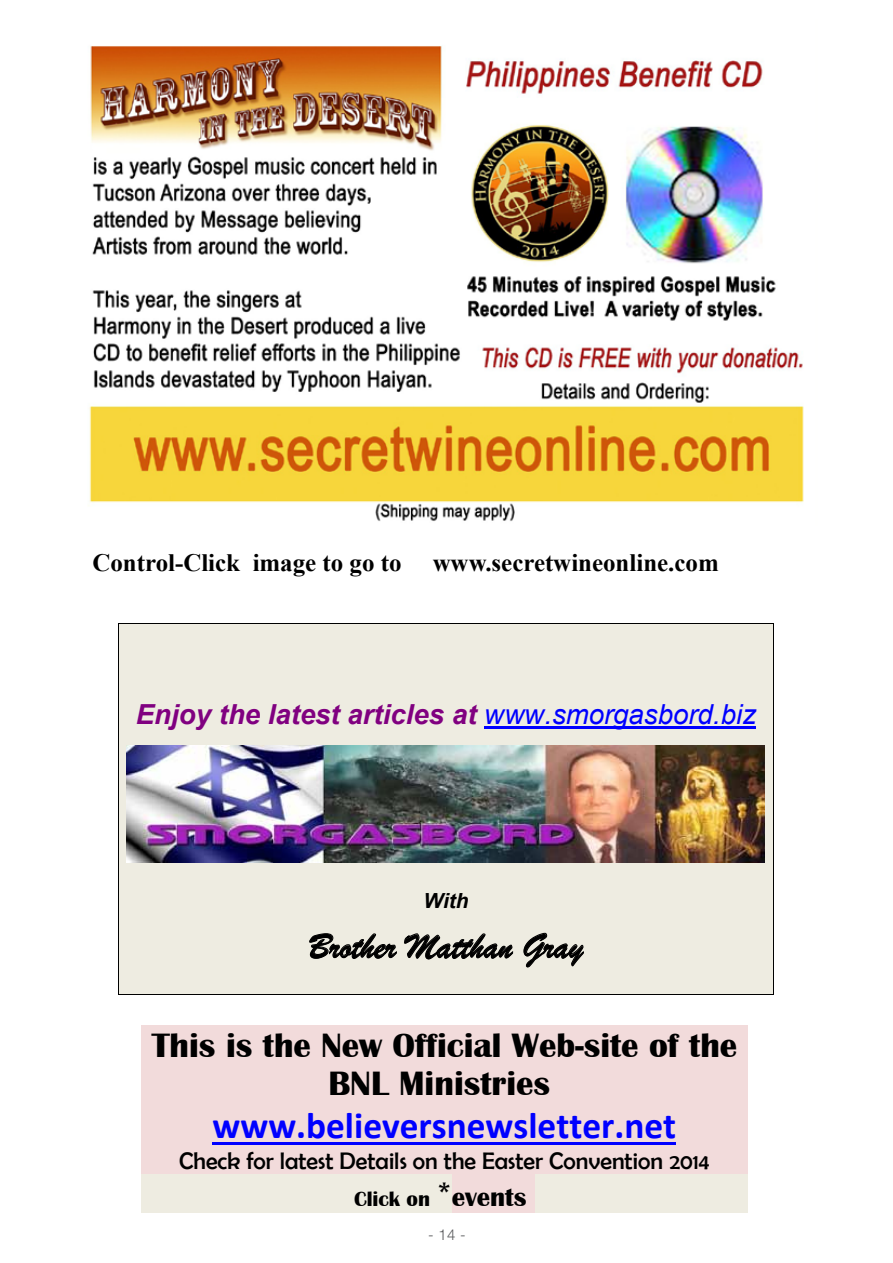
<style>
.page{position:relative;width:893px;height:1263px;background:#fff}
.page>*{position:absolute;margin:0;border:0;box-sizing:border-box;transform-origin:0 0}
.t1{font:700 37.35px "Calibri";color:#00f}
.t2{font:36.9px "Brush Script";color:#000}
.t3{font:700 34.8px/38.4px "Britannic";color:#000;text-align:center}
.t4{font:italic 700 27.6px "Arial";color:#800080}
.t5{font:700 24.9px "Times New Roman";color:#000}
.t6{font:24px "Berlin Sans FB";color:#000}
.t7{font:700 21.3px "Britannic";color:#000}
.t8{font:italic 700 20.85px "Arial";color:#000}
.t9{font:300 15px "Helvetica Neue LT Pro";color:#58595b}
.s1{font-weight:400;color:#00f}
.s2{font-size:21.3px}
.s3{font-size:34.8px}
.s4{font-size:26.7px}
</style>
<div class="page">
<img style="left:89px;top:46px;width:715px;height:475px">
<div style="left:119px;top:624px;width:654px;height:26px;background:#eeece1"></div>
<hr style="left:119px;top:623px;width:654px;height:1px;background:#000">
<svg style="left:118px;top:623px;width:1px;height:27px"></svg>
<svg style="left:773px;top:623px;width:1px;height:27px"></svg>
<div style="left:119px;top:650px;width:654px;height:48px;background:#eeece1"></div>
<hr style="left:118px;top:650px;width:1px;height:48px;background:#000">
<hr style="left:773px;top:650px;width:1px;height:48px;background:#000">
<div style="left:119px;top:698px;width:654px;height:48px;background:#eeece1"></div>
<hr style="left:484px;top:726px;width:272px;height:2px;background:#00f">
<hr style="left:118px;top:698px;width:1px;height:48px;background:#000">
<hr style="left:773px;top:698px;width:1px;height:48px;background:#000">
<div style="left:119px;top:746px;width:654px;height:117px;background:#eeece1"></div>
<img style="left:127px;top:746px;width:638px;height:117px">
<hr style="left:118px;top:746px;width:1px;height:117px;background:#000">
<hr style="left:773px;top:746px;width:1px;height:117px;background:#000">
<div style="left:119px;top:863px;width:654px;height:26px;background:#eeece1"></div>
<svg style="left:118px;top:863px;width:1px;height:26px"></svg>
<svg style="left:773px;top:863px;width:1px;height:26px"></svg>
<div style="left:119px;top:889px;width:654px;height:36px;background:#eeece1"></div>
<hr style="left:118px;top:889px;width:1px;height:36px;background:#000">
<hr style="left:773px;top:889px;width:1px;height:36px;background:#000">
<div style="left:119px;top:925px;width:654px;height:69px;background:#eeece1"></div>
<svg style="left:309px;top:933px;width:88px;height:26px"></svg>
<svg style="left:404px;top:933px;width:110px;height:27px"></svg>
<svg style="left:523px;top:932px;width:61px;height:36px"></svg>
<hr style="left:119px;top:994px;width:654px;height:1px;background:#000">
<hr style="left:118px;top:925px;width:1px;height:69px;background:#000">
<hr style="left:773px;top:925px;width:1px;height:69px;background:#000">
<div style="left:141px;top:1025px;width:607px;height:39px;background:#f2dbdb"></div>
<div style="left:141px;top:1064px;width:607px;height:38px;background:#f2dbdb"></div>
<div style="left:141px;top:1102px;width:607px;height:46px;background:#f2dbdb"></div>
<hr style="left:213px;top:1142px;width:463px;height:2px;background:#00f">
<div style="left:141px;top:1148px;width:607px;height:26px;background:#f2dbdb"></div>
<div style="left:141px;top:1174px;width:607px;height:39px;background:#eeece1"></div>
<div style="left:452px;top:1174px;width:83px;height:39px;background:#f2dbdb"></div>
<p class="t5" style="left:93px;top:554px;width:310px">Control-Click image to go to</p>
<p class="t5" style="left:433px;top:554px;width:288px">www.secretwineonline.com</p>
<p class="t4" style="left:136px;top:695px;width:622px">Enjoy the latest articles at <span class="s1">www.smorgasbord.biz</span></p>
<p class="t8" style="left:423px;top:887px;width:47px">With</p>
<h2 class="t2" style="left:309px;top:924px;width:275px">Brother Matthan Gray</h2>
<h3 class="t3" style="left:152px;top:1026px;width:587px">This is the New Official Web-site of the<br>BNL Ministries</h3>
<h1 class="t1" style="left:213px;top:1101px;width:465px">www.believersnewsletter.net</h1>
<p class="t6" style="left:179px;top:1148px;width:532px">Check for latest Details on the Easter Convention <span class="s2">2014</span></p>
<p class="t7" style="left:354px;top:1186px;width:174px">Click on <span class="s3">*</span><span class="s4">events</span></p>
<p class="t9" style="left:428px;top:1226px;width:39px">- 14 -</p>
</div>
